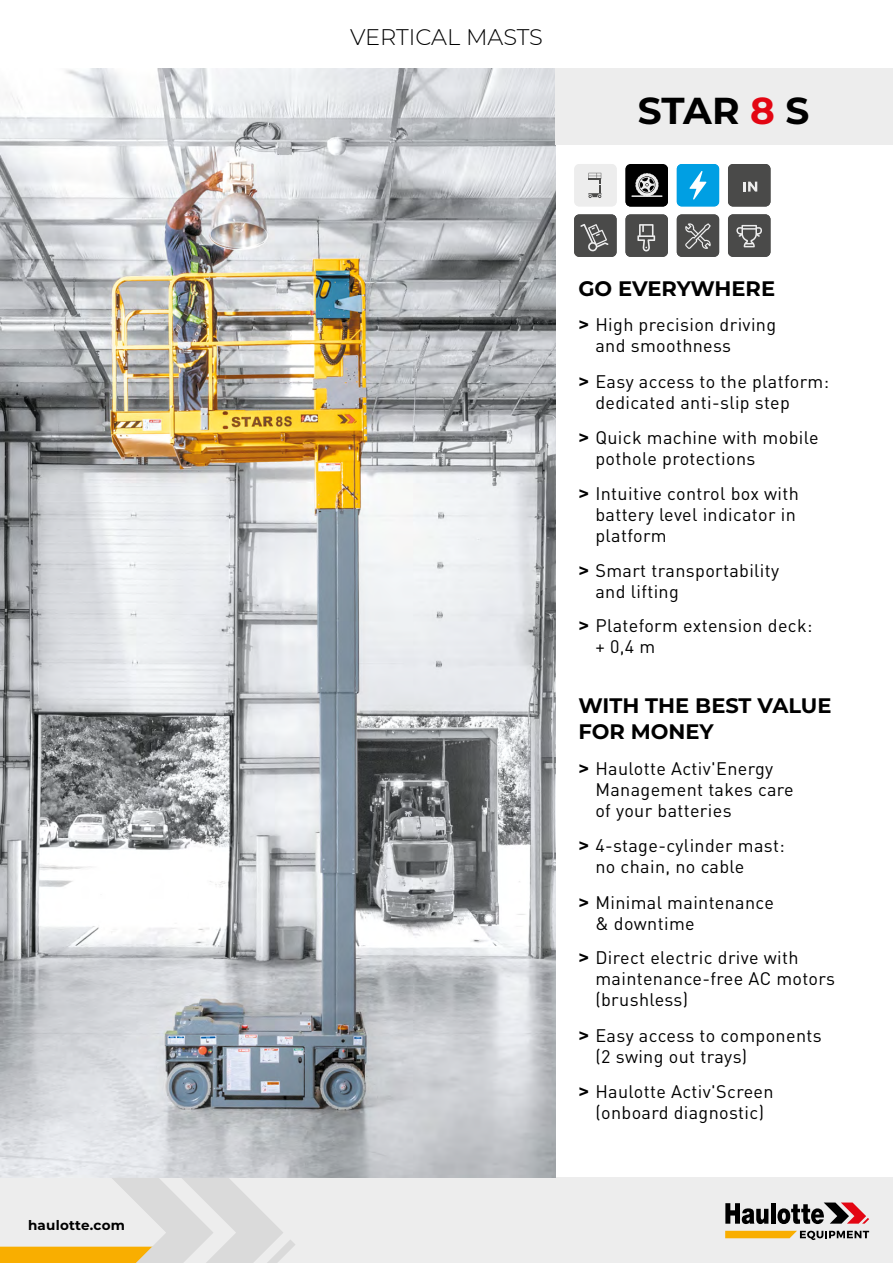
<style>
.page{position:relative;width:893px;height:1263px;background:#fff}
.page>*{position:absolute;margin:0;border:0;box-sizing:border-box;transform-origin:0 0}
.Titre_machine{font:700 37.5px "Montserrat";color:#000}
.TitreHaut{font:300 22.5px "Montserrat";color:#000}
.titre{font:700 21px/25.2px "Montserrat";color:#000}
.t1{font:18px/21px "DIN Pro";letter-spacing:.02em;color:#000}
.Datas{font:700 13.5px "Montserrat";letter-spacing:.02em;color:#000}
.s1{color:#e30613}
.s2{font-family:"Montserrat";font-weight:700}
</style>
<div class="page">
<svg style="left:728px;top:164px;width:42px;height:42px;background:#535353"></svg>
<div style="left:0;top:1178px;width:893px;height:85px;background:#ededed"></div>
<img style="left:0;top:68px;width:556px;height:1110px">
<div style="left:556px;top:68px;width:337px;height:77px;background:#ededed"></div>
<svg style="left:677px;top:164px;width:42px;height:42px;background:#19a8e5"></svg>
<svg style="left:625px;top:164px;width:43px;height:42px"></svg>
<svg style="left:626px;top:165px;width:42px;height:41px;background:#313131"></svg>
<div style="left:574px;top:164px;width:43px;height:42px;background:#ededed;border-radius:5px"></div>
<svg style="left:575px;top:165px;width:41px;height:41px"></svg>
<svg style="left:728px;top:214px;width:42px;height:43px;background:#5c5c5b"></svg>
<svg style="left:677px;top:214px;width:42px;height:43px;background:#5d5d5c"></svg>
<svg style="left:574px;top:214px;width:43px;height:43px;background:#5e5e5d"></svg>
<svg style="left:625px;top:214px;width:43px;height:43px;background:#5c5c5b"></svg>
<svg style="left:725px;top:1203px;width:43px;height:21px"></svg>
<hr style="left:771px;top:1203px;width:4px;height:21px;background:#000">
<svg style="left:777px;top:1202px;width:92px;height:22px"></svg>
<svg style="left:725px;top:1231px;width:144px;height:9px"></svg>
<svg style="left:0;top:1178px;width:295px;height:85px"></svg>
<p class="Datas" style="left:28px;top:1216px;width:99px">haulotte.com</p>
<p class="TitreHaut" style="left:350px;top:22px;width:194px">VERTICAL MASTS</p>
<p class="Titre_machine" style="left:638px;top:84px;width:173px">STAR <span class="s1">8</span> S</p>
<p class="titre" style="left:578px;top:275px;width:198px">GO EVERYWHERE</p>
<p class="t1" style="left:595px;top:313px;width:182px;text-indent:-17px"><span class="s2">&gt;</span> High precision driving and smoothness</p>
<p class="t1" style="left:595px;top:370px;width:235px;text-indent:-17px"><span class="s2">&gt;</span> Easy access to the platform: dedicated anti-slip step</p>
<p class="t1" style="left:595px;top:426px;width:225px;text-indent:-17px"><span class="s2">&gt;</span> Quick machine with mobile pothole protections</p>
<p class="t1" style="left:595px;top:482px;width:205px;text-indent:-17px"><span class="s2">&gt;</span> Intuitive control box with battery level indicator in platform</p>
<p class="t1" style="left:595px;top:559px;width:185px;text-indent:-17px"><span class="s2">&gt;</span> Smart transportability and lifting</p>
<p class="t1" style="left:595px;top:615px;width:219px;text-indent:-17px"><span class="s2">&gt;</span> Plateform extension deck: + 0,4 m</p>
<p class="titre" style="left:578px;top:692px;width:255px">WITH THE BEST VALUE<br>FOR MONEY</p>
<p class="t1" style="left:595px;top:757px;width:200px;text-indent:-17px"><span class="s2">&gt;</span> Haulotte Activ'Energy<br>Management takes care of your batteries</p>
<p class="t1" style="left:595px;top:835px;width:191px;text-indent:-17px"><span class="s2">&gt;</span> 4-stage-cylinder mast: no chain, no cable</p>
<p class="t1" style="left:595px;top:891px;width:180px;text-indent:-17px"><span class="s2">&gt;</span> Minimal maintenance &amp; downtime</p>
<p class="t1" style="left:595px;top:946px;width:241px;text-indent:-17px"><span class="s2">&gt;</span> Direct electric drive with maintenance-free AC motors (brushless)</p>
<p class="t1" style="left:595px;top:1024px;width:228px;text-indent:-17px"><span class="s2">&gt;</span> Easy access to components (2 swing out trays)</p>
<p class="t1" style="left:578px;top:1080px;width:197px;text-align:center"><span class="s2">&gt;</span> Haulotte Activ'Screen (onboard diagnostic)</p>
</div>
